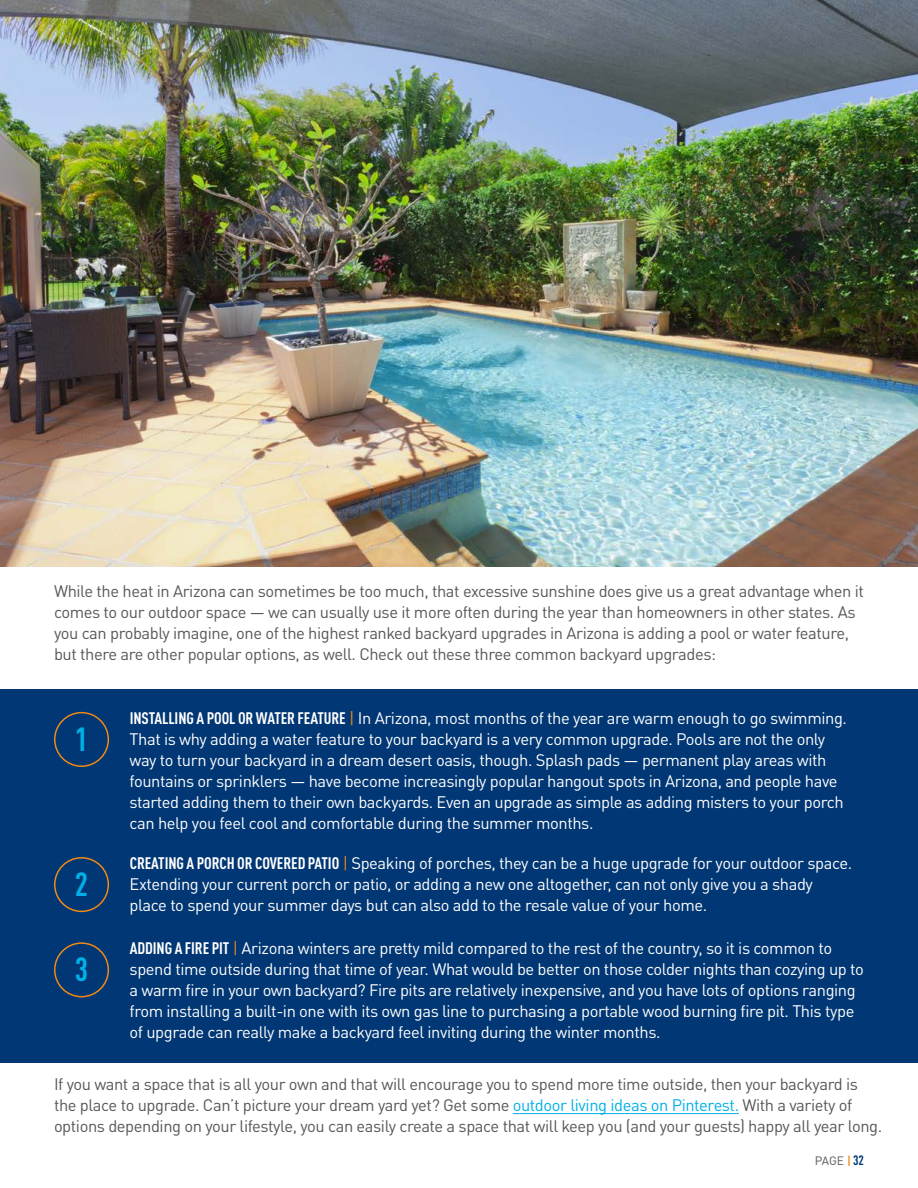
<style>
.page{position:relative;width:918px;height:1188px;background:#fff}
.page>*{position:absolute;margin:0;border:0;box-sizing:border-box;transform-origin:0 0}
.t1{font:700 condensed 33px "DIN Pro";color:#00b0e6}
.t2{font:16.5px/21px "DIN Pro";letter-spacing:-.025em;color:#fff}
.t3{font:16.5px/21px "DIN Pro";letter-spacing:-.025em;color:#575756}
.t4{font:12px "DIN Pro";color:#575756}
.s1{font-weight:700;font-stretch:condensed}
.s2{color:#f18a15}
.s3{color:#00b0e6}
.s4{font-weight:700;font-stretch:condensed;color:#f18a15}
.s5{font-weight:700;font-stretch:condensed;font-size:13.5px;color:#003774}
</style>
<div class="page">
<img style="left:0;top:0;width:918px;height:567px">
<div style="left:0;top:689px;width:918px;height:374px;background:#003774"></div>
<div style="left:54px;top:712px;width:55px;height:55px;border:2px solid #f18a15;border-radius:50%"></div>
<div style="left:54px;top:857px;width:55px;height:55px;border:2px solid #f18a15;border-radius:50%"></div>
<div style="left:54px;top:942px;width:55px;height:55px;border:2px solid #f18a15;border-radius:50%"></div>
<hr style="left:513px;top:1113px;width:226px;height:1px;background:#00b0e6">
<p class="t3" style="left:54px;top:579px;width:811px">While the heat in Arizona can sometimes be too much, that excessive sunshine does give us a great advantage when it comes to our outdoor space — we can usually use it more often during the year than homeowners in other states. As you can probably imagine, one of the highest ranked backyard upgrades in Arizona is adding a pool or water feature, but there are other popular options, as well. Check out these three common backyard upgrades:</p>
<p class="t2" style="left:130px;top:706px;width:719px"><span class="s1">INSTALLING A POOL OR WATER FEATURE</span> <span class="s2">|</span> In Arizona, most months of the year are warm enough to go swimming.<br>That is why adding a water feature to your backyard is a very common upgrade. Pools are not the only way to turn your backyard in a dream desert oasis, though. Splash pads — permanent play areas with fountains or sprinklers — have become increasingly popular hangout spots in Arizona, and people have started adding them to their own backyards. Even an upgrade as simple as adding misters to your porch can help you feel cool and comfortable during the summer months.</p>
<p class="t2" style="left:130px;top:851px;width:724px"><span class="s1">CREATING A PORCH OR COVERED PATIO</span> <span class="s2">|</span> Speaking of porches, they can be a huge upgrade for your outdoor space.<br>Extending your current porch or patio, or adding a new one altogether, can not only give you a shady place to spend your summer days but can also add to the resale value of your home.</p>
<p class="t2" style="left:130px;top:936px;width:736px"><span class="s1">ADDING A FIRE PIT</span> <span class="s2">|</span> Arizona winters are pretty mild compared to the rest of the country, so it is common to spend time outside during that time of year. What would be better on those colder nights than cozying up to a warm fire in your own backyard? Fire pits are relatively inexpensive, and you have lots of options ranging from installing a built-in one with its own gas line to purchasing a portable wood burning fire pit. This type of upgrade can really make a backyard feel inviting during the winter months.</p>
<p class="t3" style="left:54px;top:1072px;width:830px">If you want a space that is all your own and that will encourage you to spend more time outside, then your backyard is the place to upgrade. Can’t picture your dream yard yet? Get some <span class="s3">outdoor living ideas on Pinterest.</span> With a variety of options depending on your lifestyle, you can easily create a space that will keep you (and your guests) happy all year long.</p>
<h1 class="t1" style="left:75px;top:714px;width:15px">1</h1>
<h1 class="t1" style="left:75px;top:859px;width:15px">2</h1>
<h1 class="t1" style="left:75px;top:945px;width:15px">3</h1>
<p class="t4" style="left:815px;top:1151px;width:51px">PAGE <span class="s4">|</span> <span class="s5">32</span></p>
</div>
